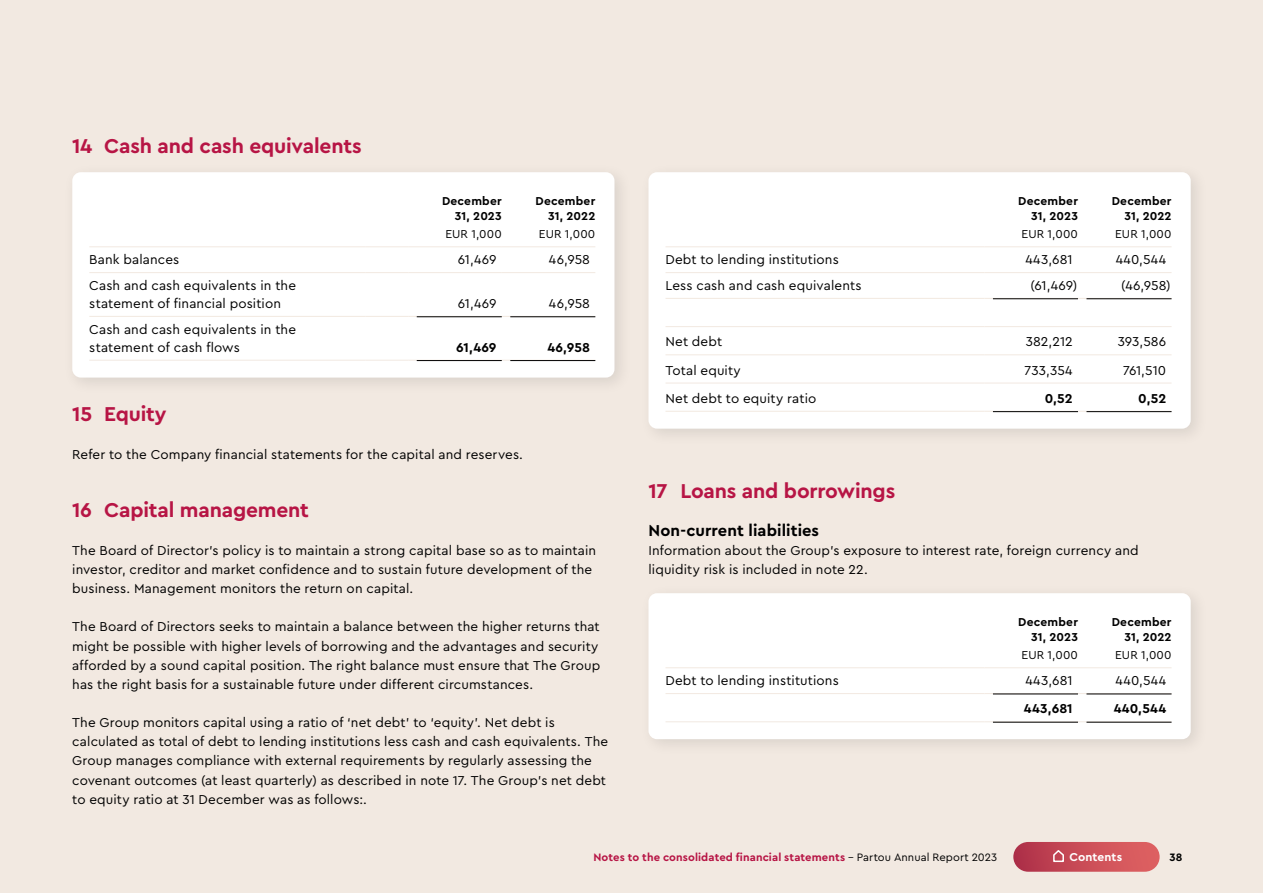
<style>
.page{position:relative;width:1263px;height:893px;background:#f2e9e1}
.page>*{position:absolute;margin:0;border:0;box-sizing:border-box;transform-origin:0 0}
.t1{font:700 21px "Cera Pro";letter-spacing:-.01em;color:#b71545}
.t2{font:700 16.5px "Cera Pro";letter-spacing:.005em;color:#000}
.t3{font:13.5px/19.2px "Cera Pro";letter-spacing:.01em;color:#000}
.t4{font:700 13.5px "Cera Pro";letter-spacing:.01em;color:#000}
.t5{font:700 12px/15px "Cera Pro";letter-spacing:.02em;color:#000;text-align:right}
.t6{font:12px "Cera Pro";letter-spacing:.015em;color:#000}
.t7{font:700 12px "Cera Pro";color:#fff}
.t8{font:700 11.25px "Cera Pro";letter-spacing:.01em;color:#b71545}
.t9{font:700 11.25px "Cera Pro";color:#000}
.s1{font-weight:400;color:#000}
</style>
<div class="page">
<div style="left:639px;top:163px;width:569px;height:283px;background:#000;opacity:.1"></div>
<div style="left:648px;top:172px;width:543px;height:257px;background:#fff;border-radius:9px"></div>
<hr style="left:1078px;top:272px;width:93px;height:1px;background:#f2e9e1">
<hr style="left:665px;top:298px;width:277px;height:1px;background:#f2e9e1">
<hr style="left:1078px;top:298px;width:93px;height:1px;background:#f2e9e1">
<hr style="left:665px;top:326px;width:277px;height:1px;background:#f2e9e1">
<hr style="left:1078px;top:326px;width:93px;height:1px;background:#f2e9e1">
<hr style="left:665px;top:354px;width:277px;height:1px;background:#f2e9e1">
<hr style="left:1078px;top:354px;width:93px;height:1px;background:#f2e9e1">
<hr style="left:665px;top:383px;width:277px;height:1px;background:#f2e9e1">
<hr style="left:1078px;top:383px;width:93px;height:1px;background:#f2e9e1">
<hr style="left:665px;top:411px;width:277px;height:1px;background:#f2e9e1">
<hr style="left:1078px;top:411px;width:93px;height:1px;background:#f2e9e1">
<hr style="left:984px;top:298px;width:94px;height:1px;background:#f2e9e1">
<hr style="left:984px;top:326px;width:94px;height:1px;background:#f2e9e1">
<hr style="left:984px;top:354px;width:94px;height:1px;background:#f2e9e1">
<hr style="left:984px;top:383px;width:94px;height:1px;background:#f2e9e1">
<hr style="left:984px;top:411px;width:94px;height:1px;background:#f2e9e1">
<hr style="left:665px;top:246px;width:277px;height:1px;background:#f2e9e1">
<hr style="left:665px;top:272px;width:277px;height:1px;background:#f2e9e1">
<hr style="left:942px;top:246px;width:42px;height:1px;background:#f2e9e1">
<hr style="left:984px;top:246px;width:94px;height:1px;background:#f2e9e1">
<hr style="left:984px;top:272px;width:94px;height:1px;background:#f2e9e1">
<hr style="left:1078px;top:246px;width:93px;height:1px;background:#f2e9e1">
<hr style="left:942px;top:272px;width:42px;height:1px;background:#f2e9e1">
<hr style="left:942px;top:298px;width:42px;height:1px;background:#f2e9e1">
<hr style="left:942px;top:326px;width:42px;height:1px;background:#f2e9e1">
<hr style="left:942px;top:354px;width:42px;height:1px;background:#f2e9e1">
<hr style="left:942px;top:383px;width:42px;height:1px;background:#f2e9e1">
<hr style="left:942px;top:411px;width:42px;height:1px;background:#f2e9e1">
<hr style="left:993px;top:298px;width:85px;height:1px;background:#000">
<hr style="left:1086px;top:298px;width:85px;height:1px;background:#000">
<hr style="left:993px;top:411px;width:85px;height:1px;background:#000">
<hr style="left:1086px;top:411px;width:85px;height:1px;background:#000">
<div style="left:63px;top:163px;width:569px;height:233px;background:#000;opacity:.1"></div>
<div style="left:72px;top:172px;width:542px;height:206px;background:#fff;border-radius:9px"></div>
<hr style="left:502px;top:272px;width:93px;height:1px;background:#f2e9e1">
<hr style="left:89px;top:316px;width:277px;height:1px;background:#f2e9e1">
<hr style="left:502px;top:316px;width:93px;height:1px;background:#f2e9e1">
<hr style="left:89px;top:360px;width:277px;height:1px;background:#f2e9e1">
<hr style="left:502px;top:360px;width:93px;height:1px;background:#f2e9e1">
<hr style="left:408px;top:316px;width:94px;height:1px;background:#f2e9e1">
<hr style="left:408px;top:360px;width:94px;height:1px;background:#f2e9e1">
<hr style="left:89px;top:246px;width:277px;height:1px;background:#f2e9e1">
<hr style="left:89px;top:272px;width:277px;height:1px;background:#f2e9e1">
<hr style="left:366px;top:246px;width:42px;height:1px;background:#f2e9e1">
<hr style="left:408px;top:246px;width:94px;height:1px;background:#f2e9e1">
<hr style="left:408px;top:272px;width:94px;height:1px;background:#f2e9e1">
<hr style="left:502px;top:246px;width:93px;height:1px;background:#f2e9e1">
<hr style="left:366px;top:272px;width:42px;height:1px;background:#f2e9e1">
<hr style="left:366px;top:316px;width:42px;height:1px;background:#f2e9e1">
<hr style="left:366px;top:360px;width:42px;height:1px;background:#f2e9e1">
<hr style="left:417px;top:316px;width:85px;height:1px;background:#000">
<hr style="left:510px;top:316px;width:85px;height:1px;background:#000">
<hr style="left:417px;top:360px;width:85px;height:1px;background:#000">
<hr style="left:510px;top:360px;width:85px;height:1px;background:#000">
<div style="left:639px;top:584px;width:569px;height:173px;background:#eee5dd"></div>
<div style="left:648px;top:593px;width:543px;height:146px;background:#fff;border-radius:9px"></div>
<hr style="left:1078px;top:667px;width:93px;height:1px;background:#f2e9e1">
<hr style="left:665px;top:693px;width:277px;height:1px;background:#f2e9e1">
<hr style="left:1078px;top:693px;width:93px;height:1px;background:#f2e9e1">
<hr style="left:665px;top:721px;width:277px;height:1px;background:#f2e9e1">
<hr style="left:1078px;top:721px;width:93px;height:1px;background:#f2e9e1">
<hr style="left:984px;top:693px;width:94px;height:1px;background:#f2e9e1">
<hr style="left:984px;top:721px;width:94px;height:1px;background:#f2e9e1">
<hr style="left:665px;top:667px;width:277px;height:1px;background:#f2e9e1">
<hr style="left:984px;top:667px;width:94px;height:1px;background:#f2e9e1">
<hr style="left:942px;top:667px;width:42px;height:1px;background:#f2e9e1">
<hr style="left:942px;top:693px;width:42px;height:1px;background:#f2e9e1">
<hr style="left:942px;top:721px;width:42px;height:1px;background:#f2e9e1">
<hr style="left:993px;top:694px;width:85px;height:1px;background:#000">
<hr style="left:1086px;top:694px;width:85px;height:1px;background:#000">
<hr style="left:993px;top:722px;width:85px;height:1px;background:#000">
<hr style="left:1086px;top:722px;width:85px;height:1px;background:#000">
<div style="left:1013px;top:842px;width:146px;height:30px;background:linear-gradient(to right,#b0334b,#e26563);border-radius:15px"></div>
<svg style="left:1052px;top:849px;width:13px;height:14px"></svg>
<h1 class="t1" style="left:72px;top:132px;width:291px">14 Cash and cash equivalents</h1>
<p class="t5" style="left:442px;top:193px;width:61px">December<br>31, 2023</p>
<p class="t6" style="left:445px;top:226px;width:58px">EUR 1,000</p>
<p class="t5" style="left:536px;top:193px;width:61px">December<br>31, 2022</p>
<p class="t6" style="left:539px;top:226px;width:58px">EUR 1,000</p>
<p class="t3" style="left:89px;top:249px;width:92px">Bank balances</p>
<p class="t3" style="left:458px;top:249px;width:40px">61,469</p>
<p class="t3" style="left:549px;top:249px;width:43px">46,958</p>
<p class="t3" style="left:89px;top:276px;width:208px;line-height:18px">Cash and cash equivalents in the statement of financial position</p>
<p class="t3" style="left:458px;top:293px;width:40px">61,469</p>
<p class="t3" style="left:549px;top:293px;width:43px">46,958</p>
<p class="t3" style="left:89px;top:320px;width:208px;line-height:18px">Cash and cash equivalents in the statement of cash flows</p>
<p class="t4" style="left:456px;top:338px;width:42px">61,469</p>
<p class="t4" style="left:547px;top:338px;width:44px">46,958</p>
<h1 class="t1" style="left:72px;top:400px;width:96px">15 Equity</h1>
<p class="t3" style="left:72px;top:444px;width:452px">Refer to the Company financial statements for the capital and reserves.</p>
<h1 class="t1" style="left:72px;top:496px;width:238px">16 Capital management</h1>
<p class="t3" style="left:72px;top:540px;width:525px">The Board of Director’s policy is to maintain a strong capital base so as to maintain investor, creditor and market confidence and to sustain future development of the business. Management monitors the return on capital.</p>
<p class="t3" style="left:72px;top:617px;width:529px">The Board of Directors seeks to maintain a balance between the higher returns that might be possible with higher levels of borrowing and the advantages and security afforded by a sound capital position. The right balance must ensure that The Group has the right basis for a sustainable future under different circumstances.</p>
<p class="t3" style="left:72px;top:712px;width:537px">The Group monitors capital using a ratio of ‘net debt’ to ‘equity’. Net debt is calculated as total of debt to lending institutions less cash and cash equivalents. The Group manages compliance with external requirements by regularly assessing the covenant outcomes (at least quarterly) as described in note 17. The Group's net debt to equity ratio at 31 December was as follows:.</p>
<p class="t5" style="left:1018px;top:193px;width:61px">December<br>31, 2023</p>
<p class="t6" style="left:1021px;top:226px;width:58px">EUR 1,000</p>
<p class="t5" style="left:1112px;top:193px;width:61px">December<br>31, 2022</p>
<p class="t6" style="left:1115px;top:226px;width:58px">EUR 1,000</p>
<p class="t3" style="left:665px;top:249px;width:175px">Debt to lending institutions</p>
<p class="t3" style="left:1025px;top:249px;width:49px">443,681</p>
<p class="t3" style="left:1116px;top:249px;width:52px">440,544</p>
<p class="t3" style="left:665px;top:275px;width:198px">Less cash and cash equivalents</p>
<p class="t3" style="left:1030px;top:275px;width:48px">(61,469)</p>
<p class="t3" style="left:1121px;top:275px;width:51px">(46,958)</p>
<p class="t3" style="left:665px;top:332px;width:58px">Net debt</p>
<p class="t3" style="left:1026px;top:332px;width:48px">382,212</p>
<p class="t3" style="left:1118px;top:332px;width:50px">393,586</p>
<p class="t3" style="left:665px;top:360px;width:77px">Total equity</p>
<p class="t3" style="left:1024px;top:360px;width:50px">733,354</p>
<p class="t3" style="left:1123px;top:360px;width:45px">761,510</p>
<p class="t3" style="left:665px;top:388px;width:152px">Net debt to equity ratio</p>
<p class="t4" style="left:1045px;top:389px;width:30px">0,52</p>
<p class="t4" style="left:1138px;top:389px;width:30px">0,52</p>
<h1 class="t1" style="left:648px;top:476px;width:248px">17 Loans and borrowings</h1>
<p class="t2" style="left:648px;top:519px;width:172px">Non-current liabilities</p>
<p class="t3" style="left:648px;top:540px;width:492px">Information about the Group’s exposure to interest rate, foreign currency and liquidity risk is included in note 22.</p>
<p class="t5" style="left:1018px;top:614px;width:61px">December<br>31, 2023</p>
<p class="t6" style="left:1021px;top:647px;width:58px">EUR 1,000</p>
<p class="t5" style="left:1112px;top:614px;width:61px">December<br>31, 2022</p>
<p class="t6" style="left:1115px;top:647px;width:58px">EUR 1,000</p>
<p class="t3" style="left:665px;top:670px;width:175px">Debt to lending institutions</p>
<p class="t3" style="left:1025px;top:670px;width:49px">443,681</p>
<p class="t3" style="left:1116px;top:670px;width:52px">440,544</p>
<p class="t4" style="left:1024px;top:700px;width:50px">443,681</p>
<p class="t4" style="left:1114px;top:700px;width:54px">440,544</p>
<p class="t8" style="left:593px;top:850px;width:405px">Notes to the consolidated financial statements <span class="s1">- Partou Annual Report 2023</span></p>
<p class="t7" style="left:1069px;top:849px;width:54px">Contents</p>
<p class="t9" style="left:1169px;top:850px;width:14px">38</p>
</div>
